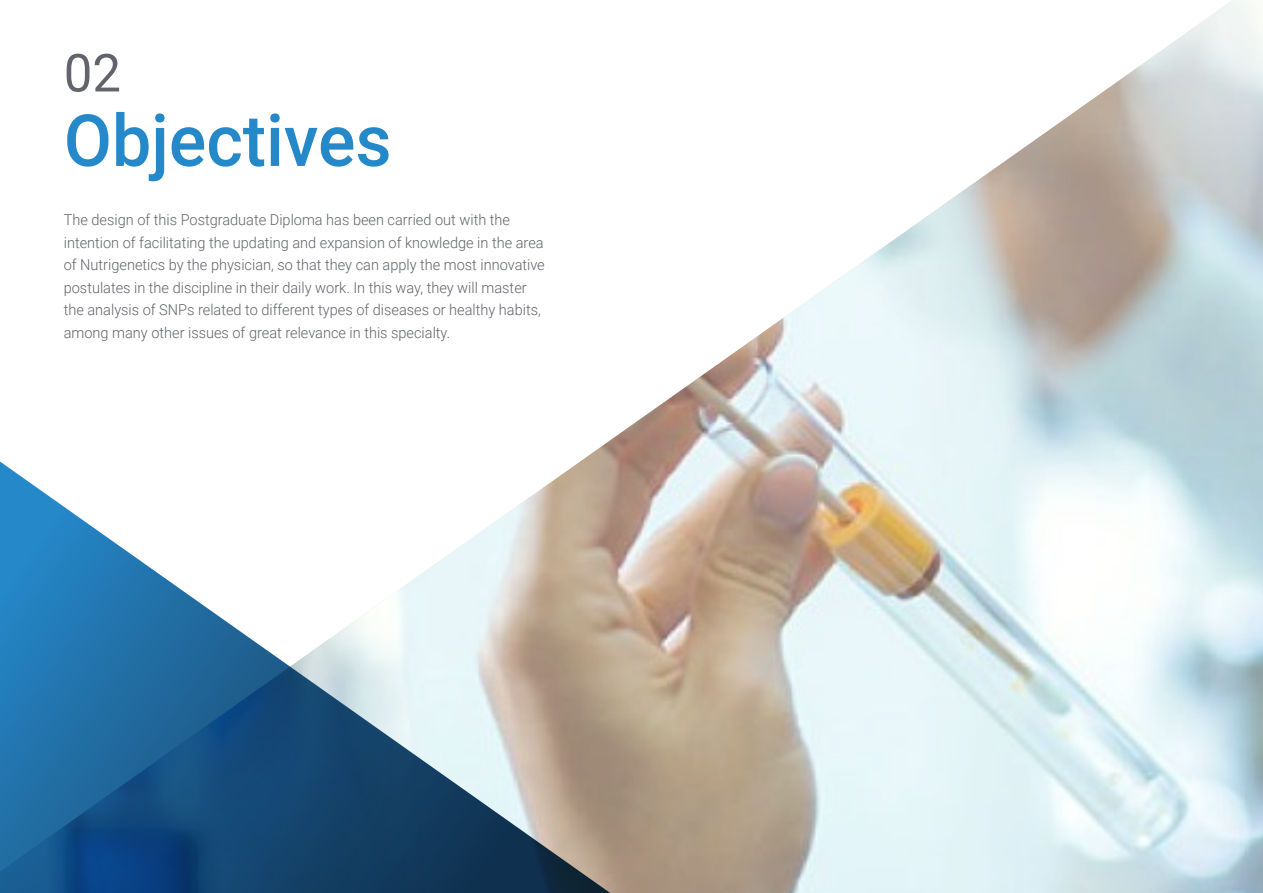
<style>
.page{position:relative;width:1263px;height:893px;background:#fff}
.page>*{position:absolute;margin:0;border:0;box-sizing:border-box;transform-origin:0 0}
.t1{font:500 72px "Roboto";color:#2488c9}
.t2{font:52.5px "Roboto";color:#61646a}
.t3{font:300 15px/22.5px "Roboto";color:#61646a}
</style>
<div class="page">
<img style="left:602px;top:0;width:661px;height:893px">
<svg style="left:0;top:446px;width:640px;height:447px"></svg>
<h2 class="t2" style="left:64px;top:36px;width:59px">02</h2>
<h1 class="t1" style="left:64px;top:90px;width:329px">Objectives</h1>
<p class="t3" style="left:64px;top:208px;width:482px">The design of this Postgraduate Diploma has been carried out with the intention of facilitating the updating and expansion of knowledge in the area of Nutrigenetics by the physician, so that they can apply the most innovative postulates in the discipline in their daily work. In this way, they will master the analysis of SNPs related to different types of diseases or healthy habits, among many other issues of great relevance in this specialty.</p>
</div>
